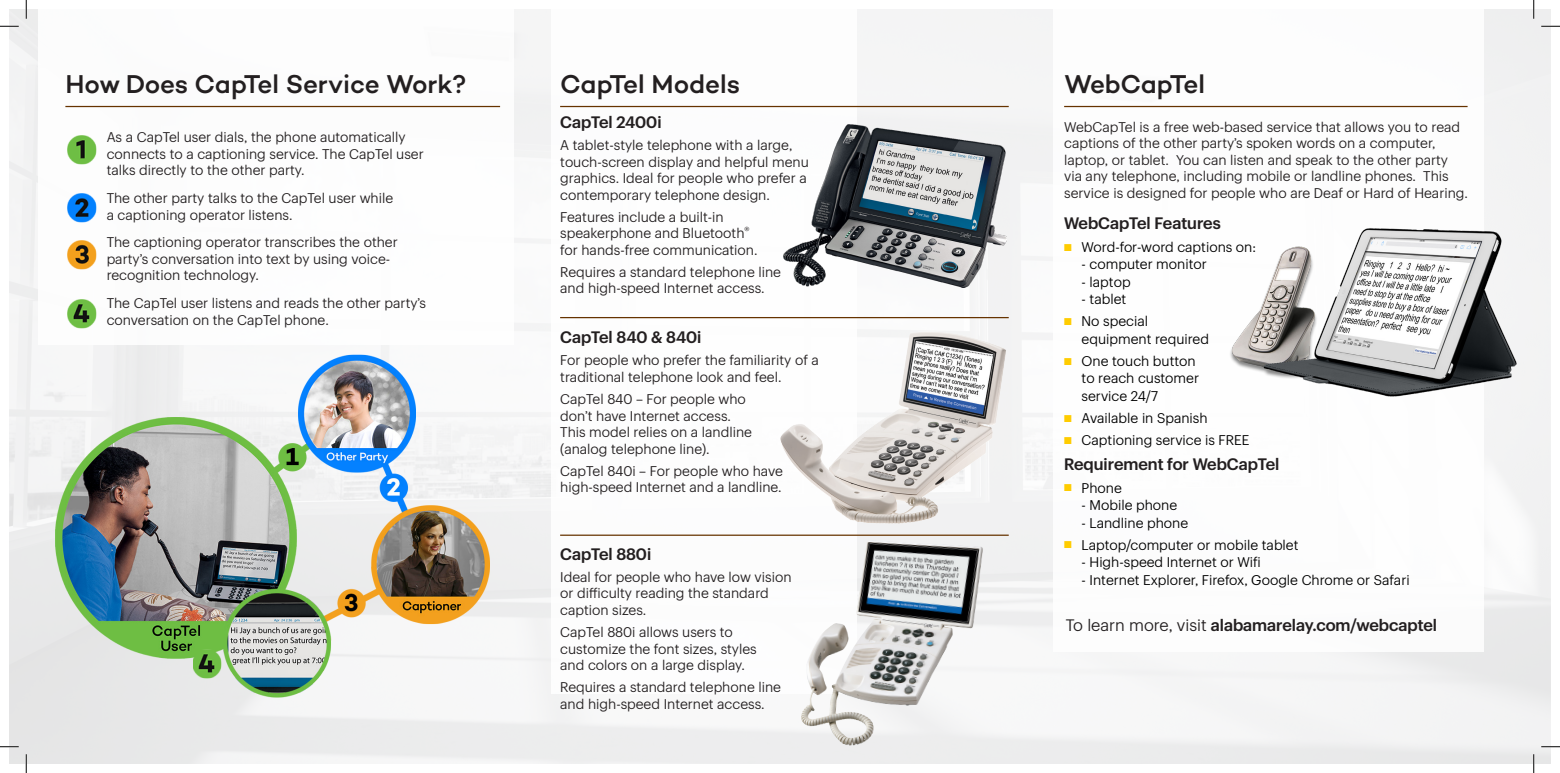
<style>
.page{position:relative;width:1560px;height:773px;background:#fff}
.page>*{position:absolute;margin:0;border:0;box-sizing:border-box;transform-origin:0 0}
.t1{font:500 26.25px "Campton";letter-spacing:-.005em;color:#231f20}
.t2{font:500 16.25px "Sprint Sans";color:#231f20}
.t3{font:13.75px/16.5px "Sprint Sans";color:#231f20}
.t4{font:13.75px/17.5px "Sprint Sans";color:#000}
.s1{color:#fc0}
.s2{font-weight:400}
</style>
<div class="page">
<img style="left:9px;top:9px;width:1542px;height:754px">
<div style="left:1053px;top:9px;width:431px;height:643px;background:#fff"></div>
<div style="left:551px;top:9px;width:306px;height:684px;background:#fff"></div>
<div style="left:38px;top:9px;width:476px;height:336px;background:#fff"></div>
<img style="left:51px;top:350px;width:449px;height:356px">
<img style="left:67px;top:135px;width:30px;height:30px">
<img style="left:67px;top:193px;width:30px;height:30px">
<img style="left:67px;top:299px;width:30px;height:30px">
<img style="left:67px;top:240px;width:30px;height:30px">
<img style="left:193px;top:645px;width:34px;height:33px">
<hr style="left:560px;top:106px;width:449px;height:1px;background:#630">
<hr style="left:560px;top:317px;width:449px;height:1px;background:#630">
<hr style="left:560px;top:534px;width:449px;height:1px;background:#630">
<hr style="left:65px;top:106px;width:435px;height:1px;background:#630">
<hr style="left:1064px;top:106px;width:404px;height:1px;background:#630">
<img style="left:770px;top:323px;width:256px;height:212px">
<img style="left:783px;top:124px;width:224px;height:163px">
<img style="left:801px;top:542px;width:81px;height:184px">
<img style="left:1230px;top:189px;width:301px;height:239px">
<svg style="left:0;top:25px;width:19px;height:2px"></svg>
<svg style="left:1541px;top:25px;width:19px;height:2px"></svg>
<svg style="left:0;top:745px;width:19px;height:2px"></svg>
<svg style="left:1541px;top:745px;width:19px;height:2px"></svg>
<svg style="left:25px;top:0;width:2px;height:19px"></svg>
<svg style="left:25px;top:754px;width:2px;height:18px"></svg>
<svg style="left:1533px;top:0;width:2px;height:19px"></svg>
<svg style="left:1533px;top:754px;width:2px;height:18px"></svg>
<p class="t1" style="left:65px;top:68px;width:403px">How Does CapTel Service Work?</p>
<p class="t3" style="left:107px;top:128px;width:319px">As a CapTel user dials, the phone automatically connects to a captioning service. The CapTel user talks directly to the other party.</p>
<p class="t3" style="left:107px;top:189px;width:288px">The other party talks to the CapTel user while a captioning operator listens.</p>
<p class="t3" style="left:107px;top:233px;width:293px">The captioning operator transcribes the other party’s conversation into text by using voice&shy;recognition technology.</p>
<p class="t3" style="left:107px;top:294px;width:321px">The CapTel user listens and reads the other party’s conversation on the CapTel phone.</p>
<p class="t1" style="left:560px;top:68px;width:181px">CapTel Models</p>
<p class="t1" style="left:1064px;top:68px;width:142px">WebCapTel</p>
<p class="t2" style="left:560px;top:110px;width:103px">CapTel 2400i</p>
<p class="t3" style="left:560px;top:136px;width:250px">A tablet-style telephone with a large, touch-screen display and helpful menu graphics. Ideal for people who prefer a contemporary telephone design.</p>
<p class="t3" style="left:560px;top:207px;width:199px">Features include a built-in speakerphone and Bluetooth<sup>® </sup>for hands-free communication.</p>
<p class="t3" style="left:560px;top:262px;width:222px">Requires a standard telephone line and high-speed Internet access.</p>
<p class="t2" style="left:560px;top:325px;width:143px">CapTel 840 &amp; 840i</p>
<p class="t3" style="left:560px;top:351px;width:260px">For people who prefer the familiarity of a traditional telephone look and feel.</p>
<p class="t3" style="left:560px;top:389px;width:193px">CapTel 840 – For people who don’t have Internet access.<br>This model relies on a landline (analog telephone line).</p>
<p class="t3" style="left:560px;top:461px;width:224px">CapTel 840i – For people who have high-speed Internet and a landline.</p>
<p class="t3" style="left:1064px;top:117px;width:405px">WebCapTel is a free web-based service that allows you to read captions of the other party’s spoken words on a computer, laptop, or tablet. You can listen and speak to the other party via any telephone, including mobile or landline phones. This service is designed for people who are Deaf or Hard of Hearing.</p>
<p class="t2" style="left:1064px;top:210px;width:158px">WebCapTel Features</p>
<p class="t4" style="left:1064px;top:237px;width:193px"><span class="s1">■</span> Word-for-word captions on:</p>
<p class="t4" style="left:1082px;top:254px;width:127px">- computer monitor</p>
<p class="t4" style="left:1082px;top:272px;width:50px">- laptop</p>
<p class="t4" style="left:1082px;top:289px;width:46px">- tablet</p>
<p class="t4" style="left:1082px;top:311px;width:129px;text-indent:-18px"><span class="s1">■</span> No special equipment required</p>
<p class="t4" style="left:1082px;top:351px;width:119px;text-indent:-18px"><span class="s1">■</span> One touch button to reach customer service 24/7</p>
<p class="t4" style="left:1064px;top:408px;width:145px"><span class="s1">■</span> Available in Spanish</p>
<p class="t4" style="left:1064px;top:430px;width:187px"><span class="s1">■</span> Captioning service is FREE</p>
<p class="t2" style="left:1064px;top:451px;width:217px">Requirement for WebCapTel</p>
<p class="t4" style="left:1064px;top:477px;width:59px"><span class="s1">■</span> Phone</p>
<p class="t4" style="left:1082px;top:495px;width:97px">- Mobile phone</p>
<p class="t4" style="left:1082px;top:512px;width:108px">- Landline phone</p>
<p class="t4" style="left:1064px;top:534px;width:236px"><span class="s1">■</span> Laptop/computer or mobile tablet</p>
<p class="t4" style="left:1082px;top:552px;width:181px">- High-speed Internet or Wifi</p>
<p class="t4" style="left:1082px;top:569px;width:330px">- Internet Explorer, Firefox, Google Chrome or Safari</p>
<p class="t2" style="left:560px;top:541px;width:92px">CapTel 880i</p>
<p class="t3" style="left:560px;top:567px;width:233px">Ideal for people who have low vision or difficulty reading the standard caption sizes.</p>
<p class="t3" style="left:560px;top:622px;width:198px">CapTel 880i allows users to customize the font sizes, styles and colors on a large display.</p>
<p class="t3" style="left:560px;top:677px;width:222px">Requires a standard telephone line and high-speed Internet access.</p>
<p class="t2" style="left:1066px;top:613px;width:373px"><span class="s2">To learn more, visit</span> alabamarelay.com/webcaptel</p>
</div>
